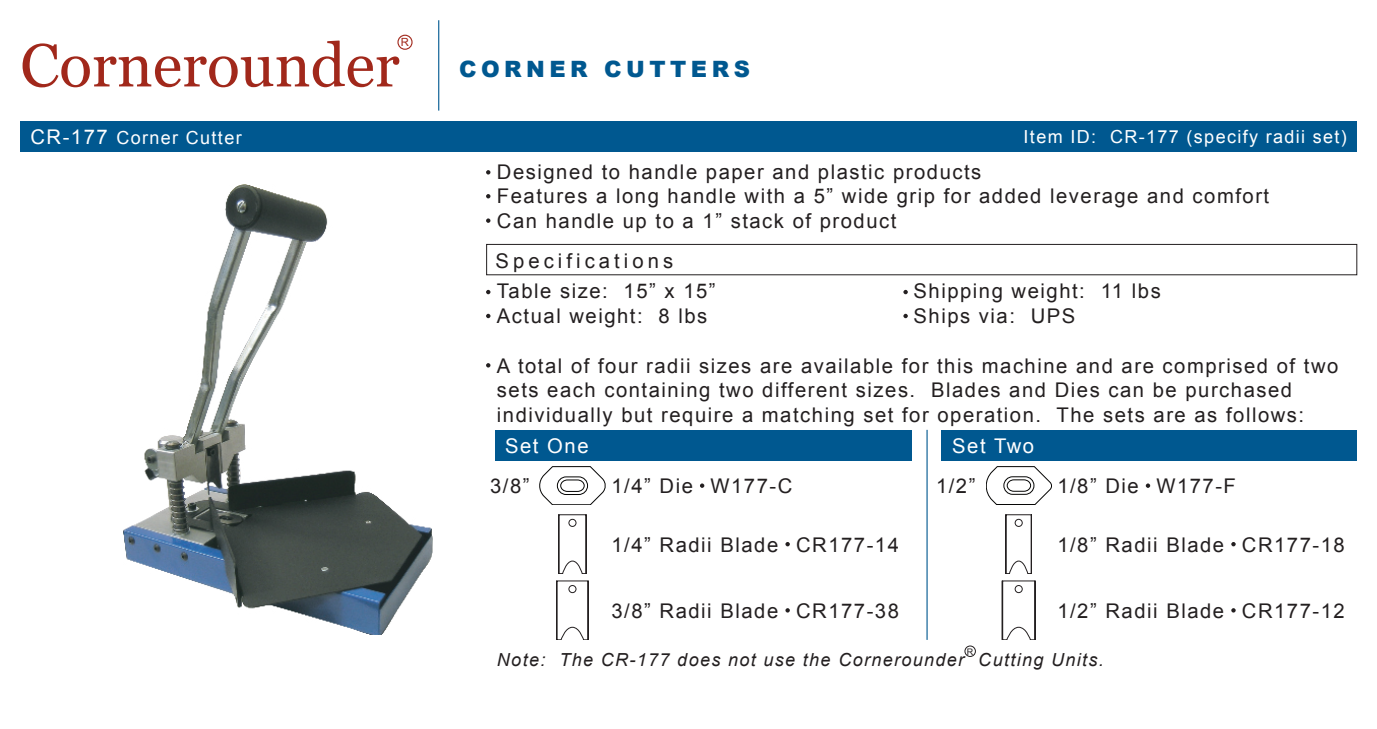
<style>
.page{position:relative;width:1377px;height:729px;background:#fff}
.page>*{position:absolute;margin:0;border:0;box-sizing:border-box;transform-origin:0 0}
.t1{font:60.75px "Georgia";color:#a1281b}
.t2{font:900 22.5px "Arial";letter-spacing:.2em;color:#005890}
.t3{font:20.25px/24.8px "Arial";letter-spacing:.075em;color:#231f20}
.t4{font:20.25px "Arial";letter-spacing:.2em;color:#231f20}
.t5{font:20.25px "Arial";letter-spacing:.075em;color:#fff}
.t6{font:italic 18px "Arial";letter-spacing:.075em;color:#231f20}
.t7{font:18px "Arial";letter-spacing:.075em;color:#fff}
.t8{font:11.25px "Arial";color:#a1281b}
.t9{font:9px "Arial";color:#231f20}
.s1{font-size:20.25px}
</style>
<div class="page">
<div style="left:397px;top:35px;width:16px;height:15px;border:1px solid #a1281b;border-radius:50%"></div>
<hr style="left:438px;top:20px;width:1px;height:91px;background:#005890">
<div style="left:495px;top:430px;width:416px;height:30px;background:#005890"></div>
<div style="left:941px;top:430px;width:416px;height:30px;background:#005890"></div>
<div style="left:20px;top:122px;width:1337px;height:30px;background:#005890"></div>
<div style="left:486px;top:244px;width:871px;height:31px;border:1px solid #231f20"></div>
<svg style="left:486px;top:170px;width:4px;height:5px"></svg>
<svg style="left:486px;top:194px;width:4px;height:4px"></svg>
<svg style="left:486px;top:290px;width:4px;height:4px"></svg>
<svg style="left:486px;top:314px;width:4px;height:4px"></svg>
<svg style="left:486px;top:363px;width:4px;height:5px"></svg>
<svg style="left:486px;top:218px;width:4px;height:5px"></svg>
<hr style="left:927px;top:430px;width:1px;height:210px;background:#005890">
<svg style="left:700px;top:483px;width:4px;height:5px"></svg>
<svg style="left:785px;top:542px;width:5px;height:4px"></svg>
<svg style="left:785px;top:608px;width:5px;height:5px"></svg>
<svg style="left:540px;top:466px;width:65px;height:39px"></svg>
<svg style="left:558px;top:515px;width:29px;height:59px"></svg>
<svg style="left:556px;top:581px;width:33px;height:59px"></svg>
<svg style="left:1005px;top:515px;width:27px;height:59px"></svg>
<svg style="left:1002px;top:581px;width:33px;height:59px"></svg>
<svg style="left:986px;top:466px;width:66px;height:39px"></svg>
<svg style="left:1146px;top:483px;width:4px;height:5px"></svg>
<svg style="left:1231px;top:542px;width:5px;height:4px"></svg>
<svg style="left:1231px;top:608px;width:5px;height:5px"></svg>
<div style="left:965px;top:646px;width:11px;height:11px;border:1px solid #231f20;border-radius:50%"></div>
<svg style="left:903px;top:290px;width:5px;height:4px"></svg>
<svg style="left:903px;top:314px;width:5px;height:4px"></svg>
<img style="left:124px;top:185px;width:308px;height:449px">
<h1 class="t1" style="left:20px;top:31px;width:381px">Cornerounder</h1>
<p class="t8" style="left:401px;top:35px;width:10px">R</p>
<p class="t2" style="left:459px;top:52px;width:292px">CORNER CUTTERS</p>
<p class="t7" style="left:30px;top:126px;width:213px"><span class="s1">CR-177</span> Corner Cutter</p>
<p class="t7" style="left:1024px;top:125px;width:325px">Item ID: CR-177 (specify radii set)</p>
<p class="t3" style="left:497px;top:159px;width:774px">Designed to handle paper and plastic products<br>Features a long handle with a 5” wide grip for added leverage and comfort<br>Can handle up to a 1” stack of product</p>
<p class="t4" style="left:496px;top:247px;width:179px">Specifications</p>
<p class="t3" style="left:914px;top:279px;width:249px">Shipping weight: 11 lbs<br>Ships via: UPS</p>
<p class="t3" style="left:497px;top:279px;width:220px">Table size: 15” x 15”<br>Actual weight: 8 lbs</p>
<p class="t3" style="left:497px;top:353px;width:843px">A total of four radii sizes are available for this machine and are comprised of two sets each containing two different sizes. Blades and Dies can be purchased individually but require a matching set for operation. The sets are as follows:</p>
<p class="t5" style="left:505px;top:432px;width:85px">Set One</p>
<p class="t5" style="left:952px;top:432px;width:83px">Set Two</p>
<p class="t3" style="left:490px;top:474px;width:41px">3/8”</p>
<p class="t3" style="left:612px;top:474px;width:182px">1/4” Die W177-C</p>
<p class="t3" style="left:936px;top:474px;width:41px">1/2”</p>
<p class="t3" style="left:1057px;top:474px;width:180px">1/8” Die W177-F</p>
<p class="t3" style="left:612px;top:532px;width:289px">1/4” Radii Blade CR177-14</p>
<p class="t3" style="left:1057px;top:532px;width:289px">1/8” Radii Blade CR177-18</p>
<p class="t3" style="left:1057px;top:598px;width:289px">1/2” Radii Blade CR177-12</p>
<p class="t6" style="left:497px;top:648px;width:608px">Note: The CR-177 does not use the Cornerounder Cutting Units.</p>
<p class="t3" style="left:612px;top:598px;width:289px">3/8” Radii Blade CR177-38</p>
<p class="t9" style="left:967px;top:645px;width:8px">R</p>
</div>
